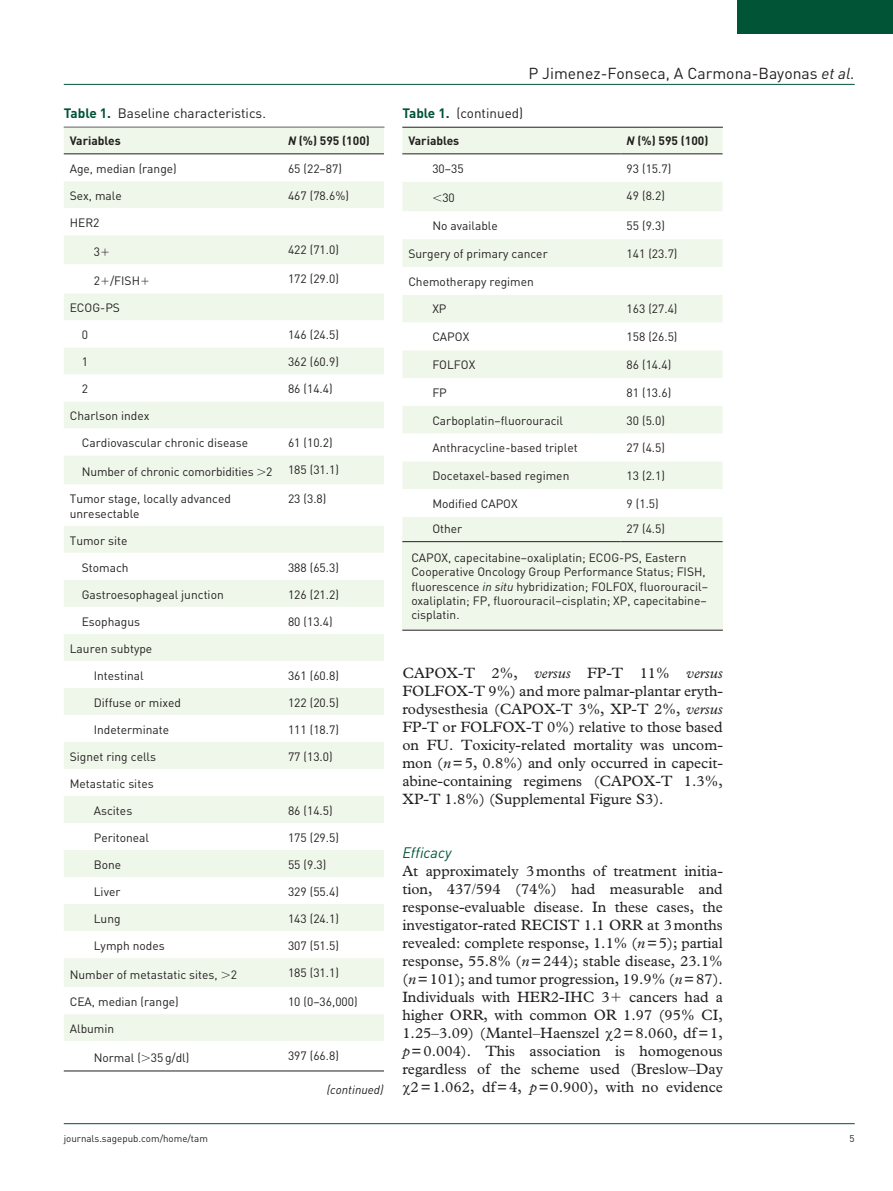
<style>
.page{position:relative;width:893px;height:1191px;background:#fff}
.page>*{position:absolute;margin:0;border:0;box-sizing:border-box;transform-origin:0 0}
.t1{font:15.75px "DIN";color:#231f20}
.t2{font:15px/18px "Plantin Std";color:#231f20;text-align:justify}
.t3{font:italic 15px "DIN";color:#015436}
.t4{font:13.5px "DIN";color:#231f20}
.t5{font:12px/14.2px "DIN";color:#231f20}
.t6{font:700 12px "DIN";color:#231f20}
.t7{font:italic 12px "DIN";color:#231f20}
.t8{font:9.75px "DIN";color:#231f20}
.s1{font-weight:700;color:#015436}
.s2{font-style:italic}
</style>
<div class="page">
<hr style="left:64px;top:84px;width:791px;height:1px;background:#015436">
<hr style="left:64px;top:1123px;width:791px;height:1px;background:#015436">
<div style="left:738px;top:0;width:155px;height:34px;background:#015436"></div>
<div style="left:402px;top:541px;width:321px;height:89px;background:#eff7ea"></div>
<hr style="left:64px;top:127px;width:320px;height:1px;background:#231f20">
<div style="left:64px;top:128px;width:320px;height:25px;background:#eff7ea"></div>
<svg style="left:64px;top:154px;width:320px;height:887px"></svg>
<hr style="left:64px;top:153px;width:218px;height:1px;background:#231f20">
<hr style="left:282px;top:153px;width:102px;height:1px;background:#231f20">
<hr style="left:64px;top:1070px;width:218px;height:1px;background:#231f20">
<hr style="left:282px;top:1070px;width:102px;height:1px;background:#231f20">
<hr style="left:402px;top:630px;width:321px;height:1px;background:#231f20">
<div style="left:402px;top:128px;width:321px;height:413px;background:#eff7ea"></div>
<svg style="left:402px;top:154px;width:321px;height:363px"></svg>
<hr style="left:402px;top:153px;width:219px;height:1px;background:#231f20">
<hr style="left:621px;top:153px;width:102px;height:1px;background:#231f20">
<hr style="left:402px;top:541px;width:219px;height:1px;background:#231f20">
<hr style="left:621px;top:541px;width:102px;height:1px;background:#231f20">
<hr style="left:402px;top:127px;width:321px;height:1px;background:#231f20">
<svg style="left:101px;top:249px;width:8px;height:7px"></svg>
<svg style="left:101px;top:278px;width:8px;height:7px"></svg>
<svg style="left:142px;top:278px;width:7px;height:7px"></svg>
<svg style="left:257px;top:469px;width:8px;height:7px"></svg>
<svg style="left:222px;top:971px;width:8px;height:7px"></svg>
<svg style="left:433px;top:195px;width:8px;height:7px"></svg>
<p class="t4" style="left:64px;top:105px;width:204px"><span class="s1">Table 1.</span> Baseline characteristics.</p>
<p class="t6" style="left:70px;top:133px;width:52px">Variables</p>
<p class="t6" style="left:288px;top:133px;width:83px"><span class="s2">N</span> (%) 595 (100)</p>
<p class="t5" style="left:70px;top:161px;width:109px">Age, median (range)</p>
<p class="t5" style="left:288px;top:161px;width:55px">65 (22–87)</p>
<p class="t5" style="left:70px;top:188px;width:54px">Sex, male</p>
<p class="t5" style="left:288px;top:188px;width:62px">467 (78.6%)</p>
<p class="t5" style="left:70px;top:215px;width:31px">HER2</p>
<p class="t5" style="left:94px;top:244px;width:8px">3</p>
<p class="t5" style="left:288px;top:242px;width:52px">422 (71.0)</p>
<p class="t5" style="left:94px;top:273px;width:48px">2 /FISH</p>
<p class="t5" style="left:288px;top:271px;width:52px">172 (29.0)</p>
<p class="t5" style="left:70px;top:300px;width:52px">ECOG-PS</p>
<p class="t5" style="left:82px;top:327px;width:8px">0</p>
<p class="t5" style="left:288px;top:327px;width:52px">146 (24.5)</p>
<p class="t5" style="left:82px;top:354px;width:8px">1</p>
<p class="t5" style="left:288px;top:354px;width:52px">362 (60.9)</p>
<p class="t5" style="left:82px;top:381px;width:8px">2</p>
<p class="t5" style="left:288px;top:381px;width:46px">86 (14.4)</p>
<p class="t5" style="left:70px;top:408px;width:81px">Charlson index</p>
<p class="t5" style="left:82px;top:435px;width:168px">Cardiovascular chronic disease</p>
<p class="t5" style="left:288px;top:435px;width:46px">61 (10.2)</p>
<p class="t5" style="left:82px;top:464px;width:192px">Number of chronic comorbidities 2</p>
<p class="t5" style="left:288px;top:462px;width:52px">185 (31.1)</p>
<p class="t5" style="left:70px;top:491px;width:163px">Tumor stage, locally advanced unresectable</p>
<p class="t5" style="left:288px;top:491px;width:40px">23 (3.8)</p>
<p class="t5" style="left:70px;top:533px;width:59px">Tumor site</p>
<p class="t5" style="left:82px;top:560px;width:48px">Stomach</p>
<p class="t5" style="left:288px;top:560px;width:52px">388 (65.3)</p>
<p class="t5" style="left:82px;top:587px;width:143px">Gastroesophageal junction</p>
<p class="t5" style="left:288px;top:587px;width:52px">126 (21.2)</p>
<p class="t5" style="left:82px;top:614px;width:60px">Esophagus</p>
<p class="t5" style="left:288px;top:614px;width:46px">80 (13.4)</p>
<p class="t5" style="left:70px;top:641px;width:84px">Lauren subtype</p>
<p class="t5" style="left:94px;top:668px;width:52px">Intestinal</p>
<p class="t5" style="left:288px;top:668px;width:52px">361 (60.8)</p>
<p class="t5" style="left:94px;top:695px;width:89px">Diffuse or mixed</p>
<p class="t5" style="left:288px;top:695px;width:52px">122 (20.5)</p>
<p class="t5" style="left:94px;top:722px;width:77px">Indeterminate</p>
<p class="t5" style="left:288px;top:722px;width:52px">111 (18.7)</p>
<p class="t5" style="left:70px;top:749px;width:88px">Signet ring cells</p>
<p class="t5" style="left:288px;top:749px;width:46px">77 (13.0)</p>
<p class="t5" style="left:70px;top:776px;width:85px">Metastatic sites</p>
<p class="t5" style="left:94px;top:803px;width:40px">Ascites</p>
<p class="t5" style="left:288px;top:803px;width:46px">86 (14.5)</p>
<p class="t5" style="left:94px;top:830px;width:57px">Peritoneal</p>
<p class="t5" style="left:288px;top:830px;width:52px">175 (29.5)</p>
<p class="t5" style="left:94px;top:857px;width:29px">Bone</p>
<p class="t5" style="left:288px;top:857px;width:40px">55 (9.3)</p>
<p class="t5" style="left:94px;top:884px;width:28px">Liver</p>
<p class="t5" style="left:288px;top:884px;width:52px">329 (55.4)</p>
<p class="t5" style="left:94px;top:911px;width:28px">Lung</p>
<p class="t5" style="left:288px;top:911px;width:52px">143 (24.1)</p>
<p class="t5" style="left:94px;top:938px;width:73px">Lymph nodes</p>
<p class="t5" style="left:288px;top:938px;width:52px">307 (51.5)</p>
<p class="t5" style="left:70px;top:967px;width:169px">Number of metastatic sites, 2</p>
<p class="t5" style="left:288px;top:965px;width:52px">185 (31.1)</p>
<p class="t5" style="left:70px;top:994px;width:110px">CEA, median (range)</p>
<p class="t5" style="left:288px;top:994px;width:71px">10 (0–36,000)</p>
<p class="t5" style="left:70px;top:1021px;width:46px">Albumin</p>
<p class="t5" style="left:94px;top:1050px;width:97px">Normal ( 35g/dl)</p>
<p class="t5" style="left:288px;top:1048px;width:52px">397 (66.8)</p>
<p class="t7" style="left:327px;top:1082px;width:58px">(continued)</p>
<h1 class="t1" style="left:528px;top:63px;width:328px">P Jimenez-Fonseca, A Carmona-Bayonas <span class="s2">et al.</span></h1>
<p class="t4" style="left:402px;top:105px;width:122px"><span class="s1">Table 1.</span> (continued)</p>
<p class="t6" style="left:408px;top:133px;width:52px">Variables</p>
<p class="t6" style="left:627px;top:133px;width:83px"><span class="s2">N</span> (%) 595 (100)</p>
<p class="t5" style="left:432px;top:161px;width:33px">30–35</p>
<p class="t5" style="left:627px;top:161px;width:46px">93 (15.7)</p>
<p class="t5" style="left:442px;top:191px;width:14px">30</p>
<p class="t5" style="left:627px;top:189px;width:40px">49 (8.2)</p>
<p class="t5" style="left:432px;top:218px;width:67px">No available</p>
<p class="t5" style="left:627px;top:218px;width:40px">55 (9.3)</p>
<p class="t5" style="left:408px;top:246px;width:141px">Surgery of primary cancer</p>
<p class="t5" style="left:627px;top:246px;width:52px">141 (23.7)</p>
<p class="t5" style="left:408px;top:274px;width:127px">Chemotherapy regimen</p>
<p class="t5" style="left:432px;top:302px;width:16px">XP</p>
<p class="t5" style="left:627px;top:302px;width:52px">163 (27.4)</p>
<p class="t5" style="left:432px;top:329px;width:38px">CAPOX</p>
<p class="t5" style="left:627px;top:329px;width:52px">158 (26.5)</p>
<p class="t5" style="left:432px;top:357px;width:45px">FOLFOX</p>
<p class="t5" style="left:627px;top:357px;width:46px">86 (14.4)</p>
<p class="t5" style="left:432px;top:385px;width:16px">FP</p>
<p class="t5" style="left:627px;top:385px;width:46px">81 (13.6)</p>
<p class="t5" style="left:432px;top:413px;width:132px">Carboplatin–fluorouracil</p>
<p class="t5" style="left:627px;top:413px;width:40px">30 (5.0)</p>
<p class="t5" style="left:432px;top:440px;width:147px">Anthracycline-based triplet</p>
<p class="t5" style="left:627px;top:440px;width:40px">27 (4.5)</p>
<p class="t5" style="left:432px;top:468px;width:139px">Docetaxel-based regimen</p>
<p class="t5" style="left:627px;top:468px;width:40px">13 (2.1)</p>
<p class="t5" style="left:432px;top:496px;width:87px">Modified CAPOX</p>
<p class="t5" style="left:627px;top:496px;width:34px">9 (1.5)</p>
<p class="t5" style="left:432px;top:521px;width:31px">Other</p>
<p class="t5" style="left:627px;top:521px;width:40px">27 (4.5)</p>
<p class="t5" style="left:411px;top:550px;width:298px">CAPOX, capecitabine–oxaliplatin; ECOG-PS, Eastern Cooperative Oncology Group Performance Status; FISH, fluorescence <span class="s2">in situ</span> hybridization; FOLFOX, fluorouracil– oxaliplatin; FP, fluorouracil–cisplatin; XP, capecitabine– cisplatin.</p>
<p class="t2" style="left:402px;top:664px;width:322px">CAPOX-T 2%, <span class="s2">versus</span> FP-T 11% <span class="s2">versus </span>FOLFOX-T 9%) and more palmar-plantar eryth&shy;rodysesthesia (CAPOX-T 3%, XP-T 2%, <span class="s2">versus </span>FP-T or FOLFOX-T 0%) relative to those based on FU. Toxicity-related mortality was uncom&shy;mon (<span class="s2">n</span>=5, 0.8%) and only occurred in capecit&shy;abine-containing regimens (CAPOX-T 1.3%, XP-T 1.8%) (Supplemental Figure S3).</p>
<p class="t3" style="left:402px;top:843px;width:51px">Efficacy</p>
<p class="t2" style="left:402px;top:862px;width:322px">At approximately 3months of treatment initia&shy;tion, 437/594 (74%) had measurable and response-evaluable disease. In these cases, the investigator-rated RECIST 1.1 ORR at 3months revealed: complete response, 1.1% (<span class="s2">n</span>=5); partial response, 55.8% (<span class="s2">n</span>=244); stable disease, 23.1% (<span class="s2">n</span>=101); and tumor progression, 19.9% (<span class="s2">n</span>=87).<br>Individuals with HER2-IHC 3</p>
<p class="t2" style="left:402px;top:988px;width:322px;text-align:right">cancers had a<br>higher ORR, with common OR 1.97 (95% CI, 1.25–3.09) (Mantel–Haenszel 2=8.060, df=1, <span class="s2">p</span>=0.004). This association is homogenous regardless of the scheme used (Breslow–Day 2=1.062, df=4, <span class="s2">p</span>=0.900), with no evidence</p>
<p class="t8" style="left:64px;top:1132px;width:146px">journals.sagepub.com/home/tam</p>
<p class="t8" style="left:850px;top:1132px;width:7px">5</p>
</div>
